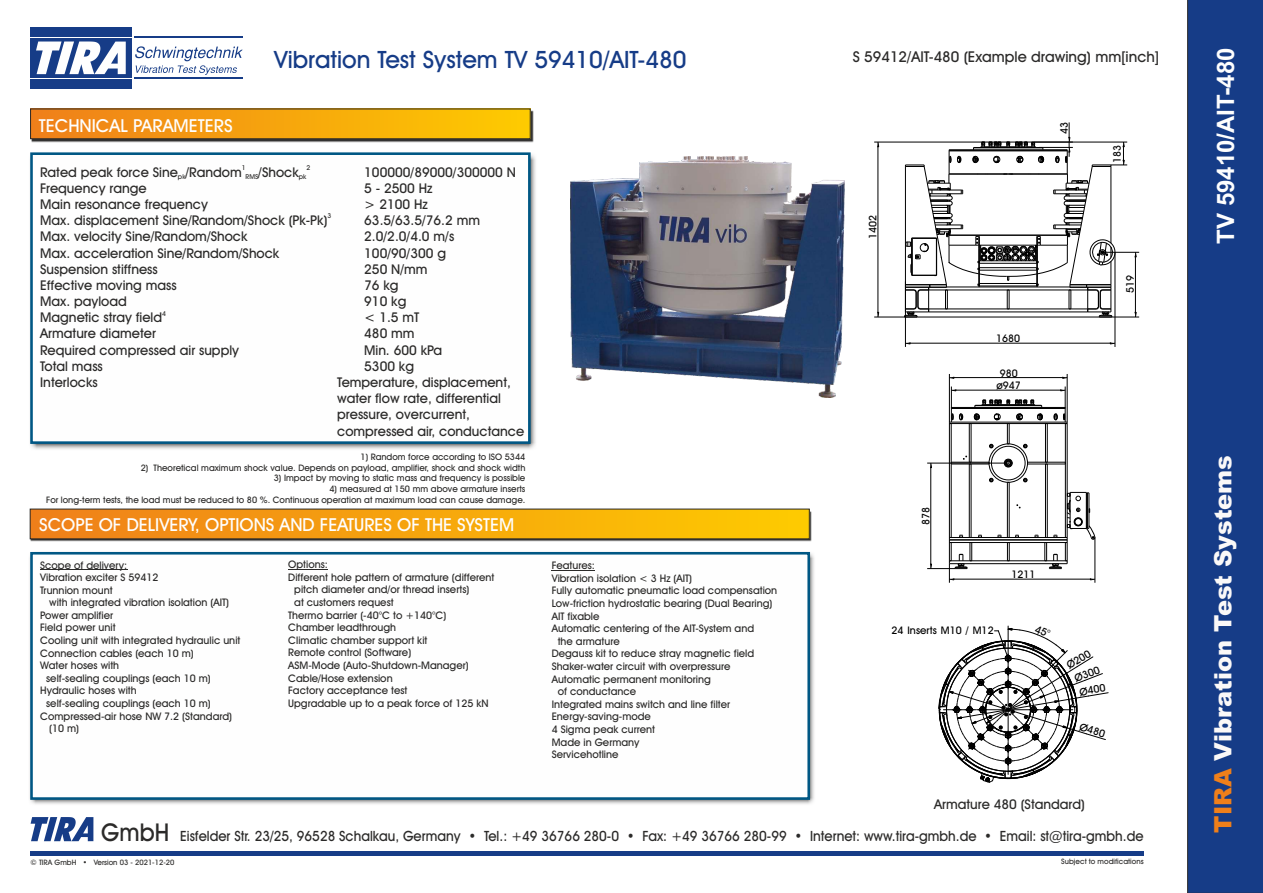
<style>
.page{position:relative;width:1263px;height:893px;background:#fff}
.page>*{position:absolute;margin:0;border:0;box-sizing:border-box;transform-origin:0 0}
.t1{font:500 24px "Avant Garde IT Cby BT";color:#163c87}
.t2{font:900 24px "Arial";color:#fbf9f8}
.t3{font:700 24px "Arial";color:#fefefe}
.t4{font:500 18px "Avant Garde IT Cby BT";color:#fefefe}
.t5{font:500 15px "Avant Garde IT Cby BT";color:#2b2a29}
.t6{font:500 14.25px "Avant Garde IT Cby BT";color:#2b2a29;scale:.95 1}
.t7{font:500 13.5px/16.2px "Avant Garde IT Cby BT";color:#2b2a29}
.t8{font:500 10.5px/12.6px "Avant Garde IT Cby BT";color:#2b2a29}
.t9{font:500 10.5px "Avant Garde IT Cby BT";color:#000}
.t10{font:500 9px/10.8px "Avant Garde IT Cby BT";color:#2b2a29;text-align:right}
.t11{font:500 7.5px "Avant Garde IT Cby BT";color:#2b2a29}
.t12{font:500 6.75px "Avant Garde IT Cby BT";color:#2b2a29}
.s1{font-size:24.6px}
.s2{color:#ef7f1a}
</style>
<div class="page">
<img style="left:31px;top:511px;width:781px;height:31px">
<div style="left:30px;top:509px;width:779px;height:30px;background:linear-gradient(to right,#ef7f1a,#fecb00)"></div>
<svg style="left:29px;top:551px;width:782px;height:250px"></svg>
<hr style="left:40px;top:569px;width:87px;height:1px;background:#2b2a29">
<hr style="left:288px;top:569px;width:40px;height:1px;background:#2b2a29">
<hr style="left:30px;top:852px;width:1113px;height:4px;background:#163c87">
<svg style="left:31px;top:817px;width:62px;height:24px"></svg>
<div style="left:1187px;top:0;width:76px;height:893px;background:#163c87"></div>
<img style="left:32px;top:111px;width:501px;height:31px">
<div style="left:31px;top:109px;width:499px;height:30px;background:linear-gradient(to right,#ef7f1a,#fecb00)"></div>
<div style="left:30px;top:109px;width:501px;height:30px;border:1px solid #2b2a29"></div>
<img style="left:31px;top:155px;width:505px;height:294px">
<svg style="left:30px;top:152px;width:502px;height:293px"></svg>
<img style="left:570px;top:157px;width:275px;height:241px">
<hr style="left:552px;top:570px;width:43px;height:1px;background:#2b2a29">
<div style="left:30px;top:79px;width:102px;height:9px;background:#163c87"></div>
<div style="left:30px;top:28px;width:102px;height:9px;background:#163c87"></div>
<div style="left:30px;top:38px;width:102px;height:39px;background:#163c87"></div>
<svg style="left:36px;top:41px;width:90px;height:33px"></svg>
<hr style="left:134px;top:37px;width:108px;height:1px;background:#163c87">
<hr style="left:134px;top:77px;width:108px;height:2px;background:#163c87">
<svg style="left:135px;top:46px;width:108px;height:29px"></svg>
<hr style="left:874px;top:317px;width:238px;height:1px;background:#000">
<hr style="left:874px;top:142px;width:158px;height:1px;background:#000">
<hr style="left:878px;top:147px;width:1px;height:165px;background:#000">
<svg style="left:904px;top:122px;width:235px;height:461px"></svg>
<svg style="left:938px;top:625px;width:170px;height:158px"></svg>
<h2 class="t4" style="left:39px;top:118px;width:195px">TECHNICAL PARAMETERS</h2>
<h1 class="t1" style="left:274px;top:50px;width:414px">Vibration Test System TV 59410/AIT-480</h1>
<p class="t12" style="left:242px;top:165px;width:5px">1</p>
<p class="t12" style="left:306px;top:165px;width:5px">2</p>
<p class="t7" style="left:40px;top:165px;width:268px">Rated peak force Sine<sub>pk</sub>/Random <sub>RMS</sub>/Shock<sub>pk</sub></p>
<p class="t7" style="left:364px;top:165px;width:153px">100000/89000/300000 N</p>
<p class="t7" style="left:40px;top:181px;width:108px">Frequency range</p>
<p class="t7" style="left:364px;top:181px;width:70px">5 - 2500 Hz</p>
<p class="t7" style="left:40px;top:197px;width:169px">Main resonance frequency</p>
<p class="t7" style="left:364px;top:197px;width:65px">&gt; 2100 Hz</p>
<p class="t12" style="left:327px;top:213px;width:5px">3</p>
<p class="t7" style="left:40px;top:214px;width:289px">Max. displacement Sine/Random/Shock (Pk-Pk)</p>
<p class="t7" style="left:364px;top:214px;width:117px">63.5/63.5/76.2 mm</p>
<p class="t7" style="left:40px;top:230px;width:209px">Max. velocity Sine/Random/Shock</p>
<p class="t7" style="left:364px;top:230px;width:92px">2.0/2.0/4.0 m/s</p>
<p class="t7" style="left:40px;top:246px;width:241px">Max. acceleration Sine/Random/Shock</p>
<p class="t7" style="left:364px;top:246px;width:83px">100/90/300 g</p>
<p class="t7" style="left:40px;top:262px;width:119px">Suspension stiffness</p>
<p class="t7" style="left:364px;top:262px;width:65px">250 N/mm</p>
<p class="t7" style="left:40px;top:278px;width:138px">Effective moving mass</p>
<p class="t7" style="left:364px;top:278px;width:36px">76 kg</p>
<p class="t7" style="left:40px;top:294px;width:88px">Max. payload</p>
<p class="t7" style="left:364px;top:294px;width:44px">910 kg</p>
<p class="t12" style="left:162px;top:310px;width:5px">4</p>
<p class="t7" style="left:40px;top:311px;width:123px">Magnetic stray field</p>
<p class="t7" style="left:364px;top:311px;width:57px">&lt; 1.5 mT</p>
<p class="t7" style="left:40px;top:327px;width:117px">Armature diameter</p>
<p class="t7" style="left:364px;top:327px;width:52px">480 mm</p>
<p class="t7" style="left:40px;top:343px;width:200px">Required compressed air supply</p>
<p class="t7" style="left:364px;top:343px;width:80px">Min. 600 kPa</p>
<p class="t7" style="left:40px;top:359px;width:64px">Total mass</p>
<p class="t7" style="left:364px;top:359px;width:51px">5300 kg</p>
<p class="t7" style="left:40px;top:375px;width:59px">Interlocks</p>
<p class="t7" style="left:337px;top:375px;width:189px">Temperature, displacement, water flow rate, differential pressure, overcurrent, compressed air, conductance</p>
<p class="t10" style="left:360px;top:452px;width:166px">1) Random force according to ISO 5344</p>
<p class="t10" style="left:141px;top:463px;width:386px">2) Theoretical maximum shock value. Depends on payload, amplifier, shock and shock width</p>
<p class="t10" style="left:274px;top:474px;width:253px">3) Impact by moving to static mass and frequency is possible</p>
<p class="t10" style="left:46px;top:484px;width:481px">4) measured at 150 mm above armature inserts<br>For long-term tests, the load must be reduced to 80 %. Continuous operation at maximum load can cause damage.</p>
<h2 class="t4" style="left:39px;top:517px;width:476px">SCOPE OF DELIVERY, OPTIONS AND FEATURES OF THE SYSTEM</h2>
<p class="t8" style="left:40px;top:559px;width:120px">Scope of delivery:<br>Vibration exciter S 59412<br>Trunnion mount</p>
<p class="t8" style="left:49px;top:597px;width:181px">with integrated vibration isolation (AIT)</p>
<p class="t8" style="left:40px;top:610px;width:74px">Power amplifier</p>
<p class="t8" style="left:40px;top:622px;width:77px">Field power unit</p>
<p class="t8" style="left:40px;top:635px;width:202px">Cooling unit with integrated hydraulic unit</p>
<p class="t8" style="left:40px;top:648px;width:155px">Connection cables (each 10 m)</p>
<p class="t8" style="left:40px;top:660px;width:81px">Water hoses with</p>
<p class="t8" style="left:46px;top:673px;width:166px">self-sealing couplings (each 10 m)</p>
<p class="t8" style="left:40px;top:685px;width:98px">Hydraulic hoses with</p>
<p class="t8" style="left:46px;top:698px;width:166px">self-sealing couplings (each 10 m)</p>
<p class="t8" style="left:40px;top:710px;width:193px">Compressed-air hose NW 7.2 (Standard)</p>
<p class="t8" style="left:49px;top:723px;width:31px">(10 m)</p>
<p class="t8" style="left:288px;top:559px;width:41px">Options:</p>
<p class="t8" style="left:288px;top:572px;width:208px">Different hole pattern of armature (different</p>
<p class="t8" style="left:294px;top:584px;width:177px">pitch diameter and/or thread inserts)</p>
<p class="t8" style="left:294px;top:597px;width:101px">at customers request</p>
<p class="t8" style="left:288px;top:609px;width:160px">Thermo barrier (-40°C to +140°C)</p>
<p class="t8" style="left:288px;top:622px;width:109px">Chamber leadthrough</p>
<p class="t8" style="left:288px;top:635px;width:141px">Climatic chamber support kit</p>
<p class="t8" style="left:288px;top:647px;width:124px">Remote control (Software)</p>
<p class="t8" style="left:288px;top:660px;width:182px">ASM-Mode (Auto-Shutdown-Manager)</p>
<p class="t8" style="left:288px;top:672px;width:106px">Cable/Hose extension</p>
<p class="t8" style="left:288px;top:685px;width:121px">Factory acceptance test</p>
<p class="t8" style="left:288px;top:698px;width:202px">Upgradable up to a peak force of 125 kN</p>
<p class="t8" style="left:552px;top:560px;width:45px">Features:</p>
<p class="t8" style="left:552px;top:573px;width:142px">Vibration isolation &lt; 3 Hz (AIT)</p>
<p class="t8" style="left:552px;top:585px;width:227px">Fully automatic pneumatic load compensation</p>
<p class="t8" style="left:552px;top:598px;width:222px">Low-friction hydrostatic bearing (Dual Bearing)</p>
<p class="t8" style="left:552px;top:611px;width:49px">AIT fixable</p>
<p class="t8" style="left:552px;top:623px;width:204px">Automatic centering of the AIT-System and</p>
<p class="t8" style="left:558px;top:636px;width:64px">the armature</p>
<p class="t8" style="left:552px;top:648px;width:204px">Degauss kit to reduce stray magnetic field</p>
<p class="t8" style="left:552px;top:661px;width:180px">Shaker-water circuit with overpressure</p>
<p class="t8" style="left:552px;top:673px;width:161px">Automatic permanent monitoring</p>
<p class="t8" style="left:558px;top:686px;width:80px">of conductance</p>
<p class="t8" style="left:552px;top:699px;width:180px">Integrated mains switch and line filter</p>
<p class="t8" style="left:552px;top:711px;width:101px">Energy-saving-mode</p>
<p class="t8" style="left:552px;top:724px;width:105px">4 Sigma peak current</p>
<p class="t8" style="left:552px;top:736px;width:89px">Made in Germany</p>
<p class="t8" style="left:552px;top:749px;width:68px">Servicehotline</p>
<h3 class="t5" style="left:853px;top:50px;width:308px">S 59412/AIT-480 (Example drawing) mm[inch]</h3>
<p class="t9" style="left:868px;top:238px;width:26px;rotate:-90deg">1402</p>
<p class="t9" style="left:1060px;top:134px;width:14px;rotate:-90deg">43</p>
<p class="t9" style="left:996px;top:334px;width:26px">1680</p>
<p class="t9" style="left:1000px;top:369px;width:20px">980</p>
<p class="t9" style="left:996px;top:381px;width:26px">ø947</p>
<p class="t9" style="left:1113px;top:163px;width:20px;rotate:-90deg">183</p>
<p class="t9" style="left:1126px;top:292px;width:20px;rotate:-90deg">519</p>
<p class="t9" style="left:922px;top:525px;width:20px;rotate:-90deg">878</p>
<p class="t9" style="left:891px;top:626px;width:104px">24 Inserts M10 / M12</p>
<p class="t9" style="left:1011px;top:570px;width:26px">1211</p>
<p class="t9" style="left:1065px;top:663px;width:28px;rotate:-32deg">Ø200</p>
<p class="t9" style="left:1073px;top:674px;width:28px;rotate:-21deg">Ø300</p>
<p class="t9" style="left:1079px;top:688px;width:28px;rotate:-9deg">Ø400</p>
<p class="t9" style="left:1081px;top:722px;width:28px;rotate:17deg">Ø480</p>
<p class="t7" style="left:934px;top:797px;width:152px">Armature 480 (Standard)</p>
<h3 class="t6" style="left:101px;top:830px;width:1099px"><span class="s1">GmbH</span> Eisfelder Str. 23/25, 96528 Schalkau, Germany • Tel.: +49 36766 280-0 • Fax: +49 36766 280-99 • Internet: www.tira-gmbh.de • Email: st@tira-gmbh.de</h3>
<p class="t11" style="left:31px;top:859px;width:145px">© TIRA GmbH • Version 03 - 2021-12-20</p>
<p class="t11" style="left:1061px;top:859px;width:84px">Subject to modifications</p>
<h1 class="t3" style="left:1216px;top:244px;width:198px;rotate:-90deg">TV 59410/AIT-480</h1>
<h1 class="t2" style="left:1214px;top:833px;width:379px;rotate:-90deg"><span class="s2">TIRA</span> Vibration Test Systems</h1>
</div>
